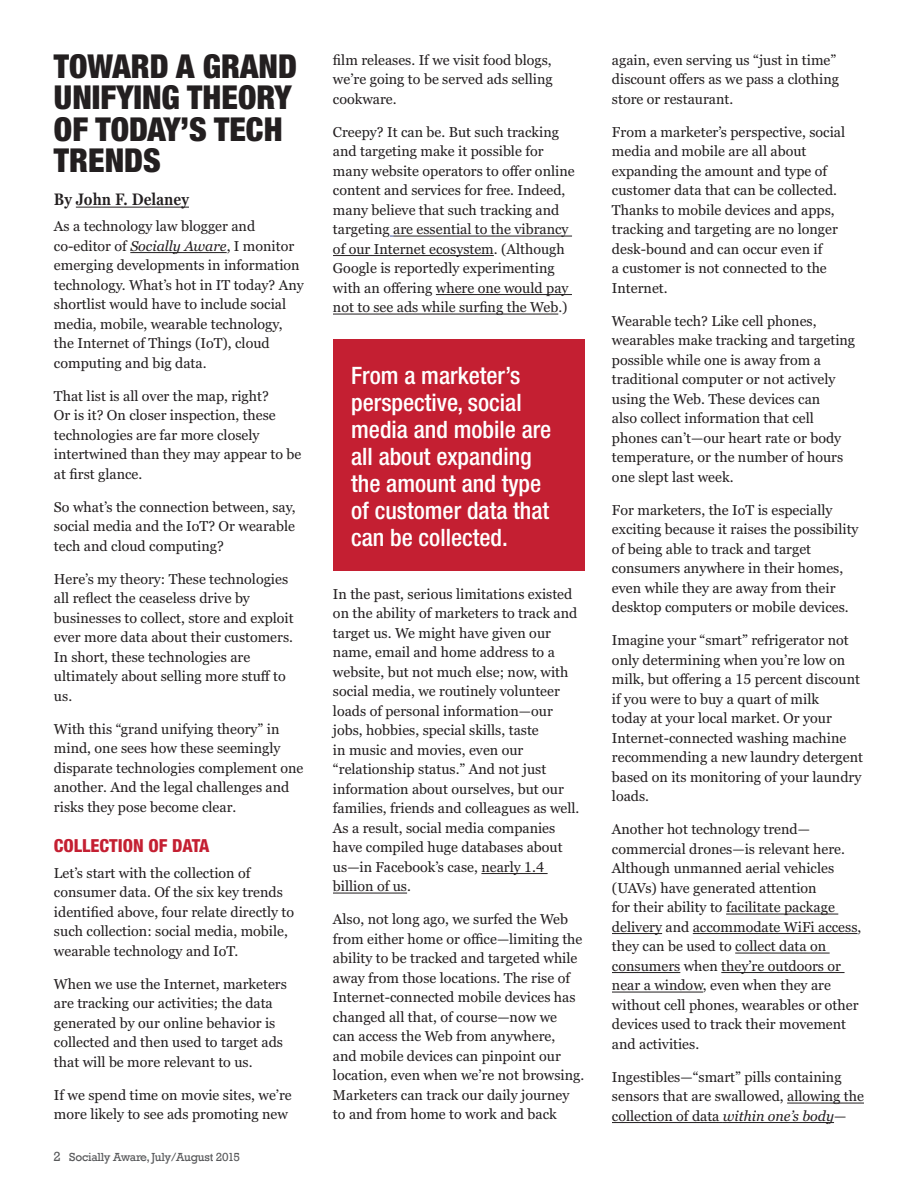
<style>
.page{position:relative;width:918px;height:1188px;background:#fff}
.page>*{position:absolute;margin:0;border:0;box-sizing:border-box;transform-origin:0 0}
.t1{font:900 condensed 33px/31.5px "Helvetica Neue LT Std";color:#231f20}
.t2{font:500 condensed 24px/27px "Helvetica Neue LT Std";color:#fff}
.t3{font:800 condensed 18px "Helvetica Neue LT Std";color:#c41f32}
.t4{font:600 condensed 16.5px "Georgia Pro";color:#231f20}
.t5{font:14.25px/19.5px "Georgia Pro";color:#231f20}
.t6{font:12px "Rockwell";letter-spacing:-.02em;color:#57585a}
.s1{font-style:italic}
.s2{font-size:13.5px}
</style>
<div class="page">
<hr style="left:76px;top:207px;width:113px;height:1px;background:#231f20">
<hr style="left:130px;top:252px;width:97px;height:1px;background:#231f20">
<hr style="left:393px;top:236px;width:179px;height:1px;background:#231f20">
<hr style="left:333px;top:255px;width:161px;height:1px;background:#231f20">
<hr style="left:436px;top:294px;width:136px;height:1px;background:#231f20">
<hr style="left:333px;top:314px;width:225px;height:1px;background:#231f20">
<hr style="left:481px;top:873px;width:67px;height:1px;background:#231f20">
<hr style="left:333px;top:893px;width:74px;height:1px;background:#231f20">
<hr style="left:726px;top:914px;width:112px;height:1px;background:#231f20">
<hr style="left:612px;top:933px;width:50px;height:1px;background:#231f20">
<hr style="left:693px;top:933px;width:165px;height:1px;background:#231f20">
<hr style="left:735px;top:953px;width:95px;height:1px;background:#231f20">
<hr style="left:612px;top:972px;width:68px;height:1px;background:#231f20">
<hr style="left:721px;top:972px;width:124px;height:1px;background:#231f20">
<hr style="left:612px;top:992px;width:91px;height:1px;background:#231f20">
<hr style="left:787px;top:1103px;width:77px;height:1px;background:#231f20">
<hr style="left:612px;top:1122px;width:111px;height:1px;background:#231f20">
<hr style="left:723px;top:1122px;width:111px;height:1px;background:#231f20">
<div style="left:333px;top:339px;width:252px;height:231px;background:#c41f32"></div>
<h1 class="t1" style="left:54px;top:50px;width:245px">TOWARD A GRAND<br>UNIFYING THEORY<br>OF TODAY’S TECH<br>TRENDS</h1>
<p class="t4" style="left:54px;top:190px;width:137px">By John F. Delaney</p>
<p class="t5" style="left:54px;top:217px;width:251px">As a technology law blogger and co-editor of <span class="s1">Socially Aware</span>, I monitor emerging developments in information technology. What’s hot in IT today? Any shortlist would have to include social media, mobile, wearable technology, the Internet of Things (IoT), cloud computing and big data.</p>
<p class="t5" style="left:54px;top:387px;width:249px">That list is all over the map, right?<br>Or is it? On closer inspection, these technologies are far more closely intertwined than they may appear to be at first glance.</p>
<p class="t5" style="left:54px;top:498px;width:243px;text-align:justify">So what’s the connection between, say, social media and the IoT? Or wearable tech and cloud computing?</p>
<p class="t5" style="left:54px;top:570px;width:241px">Here’s my theory: These technologies all reflect the ceaseless drive by businesses to collect, store and exploit ever more data about their customers.<br>In short, these technologies are ultimately about selling more stuff to us.</p>
<p class="t5" style="left:54px;top:720px;width:251px">With this “grand unifying theory” in mind, one sees how these seemingly disparate technologies complement one another. And the legal challenges and risks they pose become clear.</p>
<p class="t3" style="left:54px;top:834px;width:157px">COLLECTION OF DATA</p>
<p class="t5" style="left:54px;top:864px;width:242px">Let’s start with the collection of consumer data. Of the six key trends identified above, four relate directly to such collection: social media, mobile, wearable technology and IoT.</p>
<p class="t5" style="left:54px;top:975px;width:234px">When we use the Internet, marketers are tracking our activities; the data generated by our online behavior is collected and then used to target ads that will be more relevant to us.</p>
<p class="t5" style="left:54px;top:1086px;width:239px">If we spend time on movie sites, we’re more likely to see ads promoting new</p>
<p class="t6" style="left:53px;top:1150px;width:188px"><span class="s2">2</span> Socially Aware, July/August 2015</p>
<p class="t5" style="left:333px;top:51px;width:221px;text-align:justify">film releases. If we visit food blogs, we’re going to be served ads selling cookware.</p>
<p class="t5" style="left:333px;top:123px;width:243px">Creepy? It can be. But such tracking and targeting make it possible for many website operators to offer online content and services for free. Indeed, many believe that such tracking and targeting are essential to the vibrancy of our Internet ecosystem. (Although Google is reportedly experimenting with an offering where one would pay not to see ads while surfing the Web.)</p>
<h2 class="t2" style="left:351px;top:361px;width:202px">From a marketer’s perspective, social media and mobile are all about expanding the amount and type of customer data that can be collected.</h2>
<p class="t5" style="left:333px;top:585px;width:248px">In the past, serious limitations existed on the ability of marketers to track and target us. We might have given our name, email and home address to a website, but not much else; now, with social media, we routinely volunteer loads of personal information—our jobs, hobbies, special skills, taste<br>in music and movies, even our “relationship status.” And not just information about ourselves, but our families, friends and colleagues as well.<br>As a result, social media companies have compiled huge databases about us—in Facebook’s case, nearly 1.4 billion of us.</p>
<p class="t5" style="left:333px;top:910px;width:253px">Also, not long ago, we surfed the Web from either home or office—limiting the ability to be tracked and targeted while away from those locations. The rise of Internet-connected mobile devices has changed all that, of course—now we<br>can access the Web from anywhere,<br>and mobile devices can pinpoint our location, even when we’re not browsing.<br>Marketers can track our daily journey to and from home to work and back</p>
<p class="t5" style="left:612px;top:51px;width:229px">again, even serving us “just in time” discount offers as we pass a clothing store or restaurant.</p>
<p class="t5" style="left:612px;top:123px;width:235px">From a marketer’s perspective, social media and mobile are all about expanding the amount and type of customer data that can be collected.<br>Thanks to mobile devices and apps, tracking and targeting are no longer desk-bound and can occur even if<br>a customer is not connected to the<br>Internet.</p>
<p class="t5" style="left:612px;top:312px;width:245px">Wearable tech? Like cell phones, wearables make tracking and targeting possible while one is away from a traditional computer or not actively using the Web. These devices can<br>also collect information that cell phones can’t—our heart rate or body temperature, or the number of hours one slept last week.</p>
<p class="t5" style="left:612px;top:501px;width:248px">For marketers, the IoT is especially exciting because it raises the possibility of being able to track and target consumers anywhere in their homes, even while they are away from their desktop computers or mobile devices.</p>
<p class="t5" style="left:612px;top:631px;width:253px">Imagine your “smart” refrigerator not only determining when you’re low on milk, but offering a 15 percent discount if you were to buy a quart of milk<br>today at your local market. Or your Internet-connected washing machine recommending a new laundry detergent based on its monitoring of your laundry loads.</p>
<p class="t5" style="left:612px;top:820px;width:251px">Another hot technology trend— commercial drones—is relevant here.<br>Although unmanned aerial vehicles (UAVs) have generated attention<br>for their ability to facilitate package delivery and accommodate WiFi access, they can be used to collect data on consumers when they’re outdoors or near a window, even when they are without cell phones, wearables or other devices used to track their movement and activities.</p>
<p class="t5" style="left:612px;top:1067px;width:254px">Ingestibles—“smart” pills containing sensors that are swallowed, allowing the collection of data <span class="s1">within one’s body</span>—</p>
</div>
